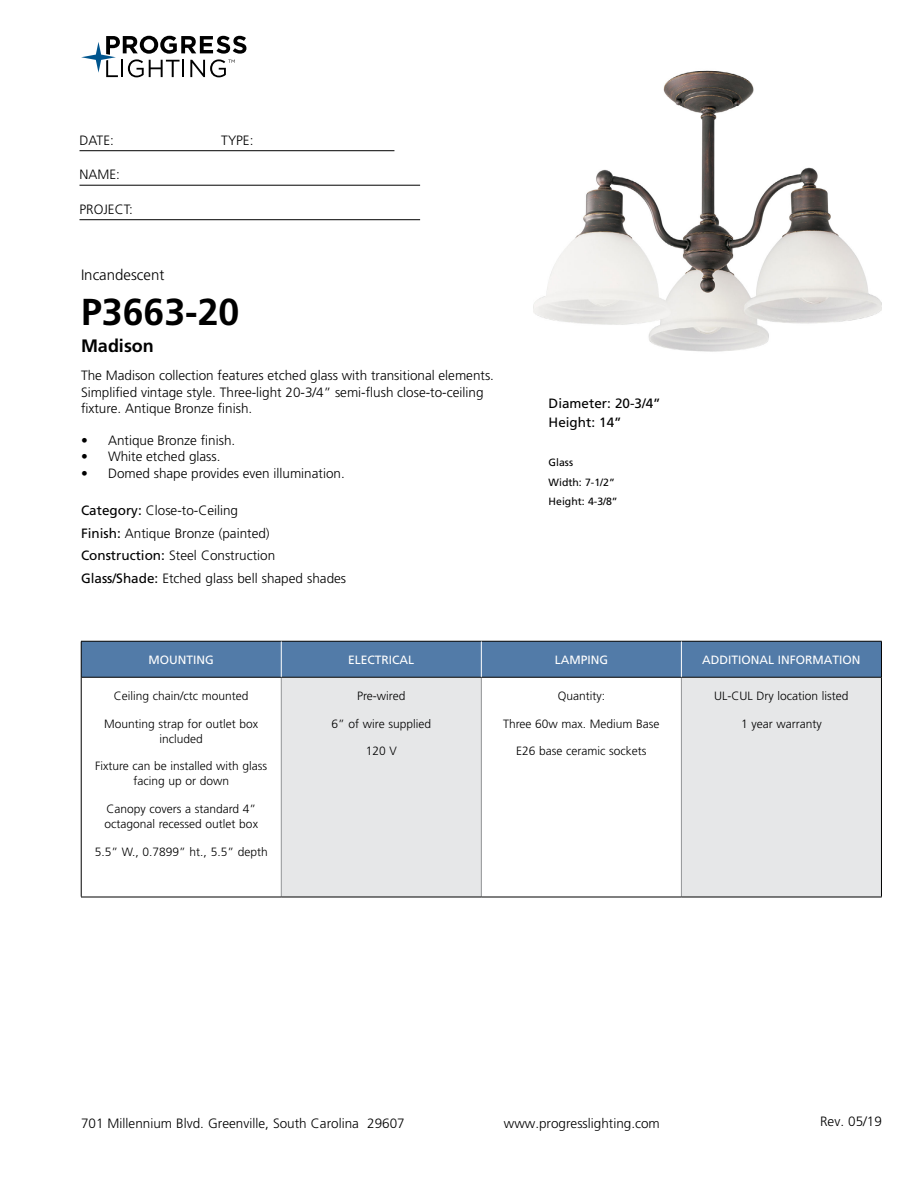
<style>
.page{position:relative;width:918px;height:1188px;background:#fff}
.page>*{position:absolute;margin:0;border:0;box-sizing:border-box;transform-origin:0 0}
.t1{font:700 37.5px "Frutiger LT Std";color:#000}
.t2{font:700 18px "Frutiger LT Std";color:#000}
.t3{font:300 15px "Frutiger LT Std";color:#000}
.t4{font:300 13.5px/22.5px "Frutiger LT Std";color:#000}
.t5{font:13.5px/19.5px "Frutiger LT Std";color:#000}
.t6{font:300 12px/15px "Frutiger LT Std";color:#000;text-align:center}
.t7{font:12px "Frutiger LT Std";color:#fff}
.t8{font:10.5px/19.5px "Frutiger LT Std";color:#000}
.s1{font-weight:400}
</style>
<div class="page">
<svg style="left:81px;top:36px;width:165px;height:41px"></svg>
<hr style="left:80px;top:150px;width:314px;height:1px;background:#000">
<hr style="left:80px;top:185px;width:340px;height:1px;background:#000">
<hr style="left:80px;top:219px;width:340px;height:1px;background:#000">
<div style="left:82px;top:642px;width:799px;height:35px;background:#527ba8"></div>
<div style="left:281px;top:677px;width:200px;height:220px;background:#e6e7e8"></div>
<div style="left:681px;top:677px;width:200px;height:220px;background:#e6e7e8"></div>
<hr style="left:281px;top:678px;width:1px;height:219px;background:#939598">
<hr style="left:481px;top:678px;width:1px;height:219px;background:#939598">
<hr style="left:681px;top:678px;width:1px;height:219px;background:#939598">
<hr style="left:81px;top:677px;width:200px;height:1px;background:#000">
<hr style="left:281px;top:677px;width:200px;height:1px;background:#000">
<hr style="left:481px;top:677px;width:200px;height:1px;background:#000">
<hr style="left:681px;top:677px;width:200px;height:1px;background:#000">
<hr style="left:81px;top:897px;width:200px;height:1px;background:#000">
<hr style="left:281px;top:897px;width:200px;height:1px;background:#000">
<hr style="left:481px;top:897px;width:200px;height:1px;background:#000">
<hr style="left:681px;top:897px;width:201px;height:1px;background:#000">
<hr style="left:81px;top:641px;width:200px;height:1px;background:#000">
<hr style="left:81px;top:641px;width:1px;height:36px;background:#000">
<hr style="left:281px;top:641px;width:200px;height:1px;background:#000">
<hr style="left:481px;top:641px;width:200px;height:1px;background:#000">
<hr style="left:681px;top:641px;width:201px;height:1px;background:#000">
<hr style="left:881px;top:641px;width:1px;height:36px;background:#000">
<hr style="left:81px;top:677px;width:1px;height:220px;background:#000">
<hr style="left:881px;top:677px;width:1px;height:220px;background:#000">
<hr style="left:281px;top:641px;width:1px;height:36px;background:#fff">
<hr style="left:681px;top:641px;width:1px;height:36px;background:#fff">
<hr style="left:481px;top:641px;width:1px;height:36px;background:#fff">
<img style="left:533px;top:70px;width:349px;height:282px">
<p class="t4" style="left:80px;top:129px;width:36px">DATE:</p>
<p class="t4" style="left:221px;top:129px;width:34px">TYPE:</p>
<p class="t4" style="left:80px;top:164px;width:42px">NAME:</p>
<p class="t4" style="left:80px;top:198px;width:55px">PROJECT:</p>
<p class="t3" style="left:81px;top:266px;width:85px">Incandescent</p>
<h1 class="t1" style="left:81px;top:290px;width:160px">P3663-20</h1>
<h2 class="t2" style="left:81px;top:335px;width:74px">Madison</h2>
<p class="t4" style="left:81px;top:368px;width:415px;line-height:16.2px">The Madison collection features etched glass with transitional elements.<br>Simplified vintage style. Three-light 20-3/4” semi-flush close-to-ceiling fixture. Antique Bronze finish.</p>
<p class="t4" style="left:81px;top:429px;width:156px">• Antique Bronze finish.</p>
<p class="t4" style="left:81px;top:446px;width:141px">• White etched glass.</p>
<p class="t4" style="left:81px;top:462px;width:265px">• Domed shape provides even illumination.</p>
<p class="t4" style="left:81px;top:499px;width:267px"><span class="s1">Category:</span> Close-to-Ceiling<br><span class="s1">Finish:</span> Antique Bronze (painted)<br><span class="s1">Construction:</span> Steel Construction <span class="s1">Glass/Shade:</span> Etched glass bell shaped shades</p>
<p class="t5" style="left:549px;top:393px;width:114px">Diameter: 20-3/4”<br>Height: 14”</p>
<p class="t8" style="left:549px;top:453px;width:71px">Glass<br>Width: 7-1/2”<br>Height: 4-3/8”</p>
<p class="t7" style="left:149px;top:653px;width:67px">MOUNTING</p>
<p class="t7" style="left:348px;top:653px;width:68px">ELECTRICAL</p>
<p class="t7" style="left:555px;top:653px;width:55px">LAMPING</p>
<p class="t7" style="left:702px;top:653px;width:160px">ADDITIONAL INFORMATION</p>
<p class="t6" style="left:114px;top:688px;width:136px">Ceiling chain/ctc mounted</p>
<p class="t6" style="left:104px;top:716px;width:156px">Mounting strap for outlet box included</p>
<p class="t6" style="left:95px;top:759px;width:174px">Fixture can be installed with glass facing up or down</p>
<p class="t6" style="left:105px;top:802px;width:155px;text-align:left">Canopy covers a standard 4” octagonal recessed outlet box</p>
<p class="t6" style="left:95px;top:844px;width:174px">5.5” W., 0.7899” ht., 5.5” depth</p>
<p class="t6" style="left:357px;top:688px;width:50px">Pre-wired</p>
<p class="t6" style="left:332px;top:716px;width:101px">6” of wire supplied</p>
<p class="t6" style="left:366px;top:744px;width:33px">120 V</p>
<p class="t6" style="left:714px;top:688px;width:136px">UL-CUL Dry location listed</p>
<p class="t6" style="left:741px;top:716px;width:82px">1 year warranty</p>
<p class="t6" style="left:558px;top:688px;width:49px">Quantity:</p>
<p class="t6" style="left:503px;top:716px;width:158px">Three 60w max. Medium Base</p>
<p class="t6" style="left:516px;top:744px;width:132px">E26 base ceramic sockets</p>
<p class="t4" style="left:81px;top:1112px;width:325px">701 Millennium Blvd. Greenville, South Carolina 29607</p>
<p class="t4" style="left:504px;top:1112px;width:158px">www.progresslighting.com</p>
<p class="t4" style="left:820px;top:1110px;width:63px">Rev. 05/19</p>
</div>
